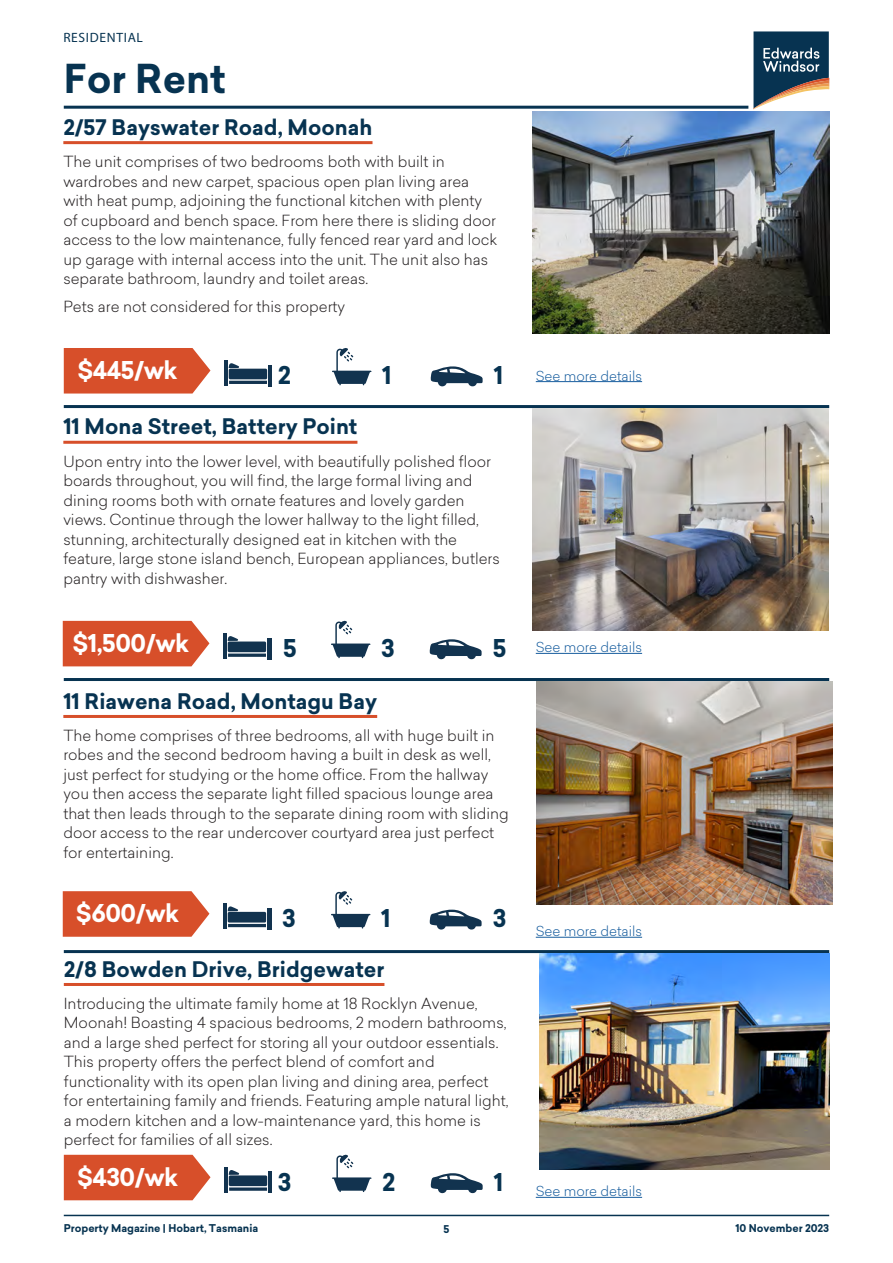
<style>
.page{position:relative;width:893px;height:1263px;background:#fff}
.page>*{position:absolute;margin:0;border:0;box-sizing:border-box;transform-origin:0 0}
.heading_1{font:700 39px "Sailec";color:#073351}
.price{font:700 24px "Sailec";letter-spacing:-.02em;color:#fff}
.feature_number{font:700 24px "Sailec";color:#073351}
.subheading_1{font:700 21px "Sailec";color:#073351}
.body_text{font:300 15px/19.5px "Sailec";color:#231f20}
.body_text-2{font:300 13.5px "Sailec";color:#175d9e}
.PROPERTY_TYPE{font:13.5px "Myriad Pro";letter-spacing:.05em;color:#073351}
.t1{font:700 10.5px "Sailec";color:#073351}
</style>
<div class="page">
<hr style="left:64px;top:1215px;width:765px;height:1px;background:#073351">
<svg style="left:753px;top:31px;width:76px;height:78px"></svg>
<hr style="left:64px;top:106px;width:684px;height:3px;background:#073351">
<svg style="left:536px;top:953px;width:4px;height:115px"></svg>
<hr style="left:63px;top:141px;width:309px;height:3px;background:#d74f2a">
<hr style="left:63px;top:441px;width:294px;height:3px;background:#d74f2a">
<hr style="left:63px;top:715px;width:314px;height:3px;background:#d74f2a">
<hr style="left:64px;top:983px;width:320px;height:3px;background:#d74f2a">
<hr style="left:64px;top:405px;width:765px;height:3px;background:#073351">
<hr style="left:64px;top:678px;width:765px;height:3px;background:#073351">
<hr style="left:64px;top:950px;width:765px;height:3px;background:#073351">
<svg style="left:332px;top:348px;width:40px;height:37px"></svg>
<svg style="left:332px;top:1154px;width:40px;height:38px"></svg>
<svg style="left:331px;top:621px;width:40px;height:37px"></svg>
<svg style="left:331px;top:891px;width:40px;height:37px"></svg>
<svg style="left:431px;top:366px;width:52px;height:21px"></svg>
<svg style="left:431px;top:1173px;width:52px;height:20px"></svg>
<svg style="left:430px;top:639px;width:52px;height:20px"></svg>
<svg style="left:430px;top:909px;width:52px;height:21px"></svg>
<hr style="left:225px;top:360px;width:3px;height:26px;background:#12334f">
<hr style="left:268px;top:365px;width:3px;height:21px;background:#12334f">
<svg style="left:229px;top:363px;width:38px;height:21px"></svg>
<hr style="left:225px;top:1167px;width:3px;height:25px;background:#12334f">
<hr style="left:268px;top:1172px;width:3px;height:21px;background:#12334f">
<svg style="left:229px;top:1170px;width:38px;height:21px"></svg>
<hr style="left:224px;top:633px;width:3px;height:26px;background:#12334f">
<hr style="left:267px;top:638px;width:4px;height:21px;background:#12334f">
<svg style="left:228px;top:636px;width:38px;height:21px"></svg>
<hr style="left:224px;top:903px;width:3px;height:26px;background:#12334f">
<hr style="left:267px;top:908px;width:4px;height:21px;background:#12334f">
<svg style="left:228px;top:906px;width:38px;height:21px"></svg>
<div style="left:64px;top:348px;width:146px;height:45px;background:#d74f2a"></div>
<div style="left:64px;top:1155px;width:147px;height:45px;background:#d74f2a"></div>
<div style="left:63px;top:621px;width:146px;height:45px;background:#d74f2a"></div>
<svg style="left:63px;top:891px;width:146px;height:46px;background:#d95a38"></svg>
<hr style="left:536px;top:653px;width:106px;height:1px;background:#175d9e">
<hr style="left:536px;top:381px;width:106px;height:1px;background:#175d9e">
<hr style="left:536px;top:937px;width:106px;height:1px;background:#175d9e">
<hr style="left:536px;top:1197px;width:106px;height:1px;background:#175d9e">
<img style="left:540px;top:953px;width:289px;height:216px">
<img style="left:533px;top:111px;width:296px;height:223px">
<img style="left:532px;top:409px;width:296px;height:222px">
<img style="left:537px;top:681px;width:295px;height:223px">
<p class="PROPERTY_TYPE" style="left:63px;top:29px;width:81px">RESIDENTIAL</p>
<p class="heading_1" style="left:64px;top:51px;width:164px">For Rent</p>
<p class="subheading_1" style="left:63px;top:112px;width:311px">2/57 Bayswater Road, Moonah</p>
<p class="body_text" style="left:63px;top:151px;width:435px">The unit comprises of two bedrooms both with built in wardrobes and new carpet, spacious open plan living area with heat pump, adjoining the functional kitchen with plenty of cupboard and bench space. From here there is sliding door access to the low maintenance, fully fenced rear yard and lock up garage with internal access into the unit. The unit also has separate bathroom, laundry and toilet areas.</p>
<p class="body_text" style="left:63px;top:296px;width:283px">Pets are not considered for this property</p>
<p class="price" style="left:78px;top:353px;width:102px">$445/wk</p>
<p class="feature_number" style="left:278px;top:358px;width:15px">2</p>
<p class="feature_number" style="left:382px;top:358px;width:11px">1</p>
<p class="feature_number" style="left:494px;top:358px;width:11px">1</p>
<p class="subheading_1" style="left:63px;top:412px;width:296px">11 Mona Street, Battery Point</p>
<p class="body_text" style="left:63px;top:451px;width:438px">Upon entry into the lower level, with beautifully polished floor boards throughout, you will find, the large formal living and dining rooms both with ornate features and lovely garden views. Continue through the lower hallway to the light filled, stunning, architecturally designed eat in kitchen with the feature, large stone island bench, European appliances, butlers pantry with dishwasher.</p>
<p class="price" style="left:72px;top:626px;width:118px">$1,500/wk</p>
<p class="feature_number" style="left:283px;top:631px;width:15px">5</p>
<p class="feature_number" style="left:381px;top:631px;width:15px">3</p>
<p class="feature_number" style="left:493px;top:631px;width:15px">5</p>
<p class="subheading_1" style="left:63px;top:686px;width:315px">11 Riawena Road, Montagu Bay</p>
<p class="body_text" style="left:63px;top:725px;width:447px">The home comprises of three bedrooms, all with huge built in robes and the second bedroom having a built in desk as well, just perfect for studying or the home office. From the hallway you then access the separate light filled spacious lounge area that then leads through to the separate dining room with sliding door access to the rear undercover courtyard area just perfect for entertaining.</p>
<p class="price" style="left:76px;top:896px;width:105px">$600/wk</p>
<p class="feature_number" style="left:282px;top:901px;width:15px">3</p>
<p class="feature_number" style="left:381px;top:901px;width:11px">1</p>
<p class="feature_number" style="left:493px;top:901px;width:15px">3</p>
<p class="subheading_1" style="left:64px;top:954px;width:322px">2/8 Bowden Drive, Bridgewater</p>
<p class="body_text" style="left:64px;top:993px;width:446px">Introducing the ultimate family home at 18 Rocklyn Avenue, Moonah! Boasting 4 spacious bedrooms, 2 modern bathrooms, and a large shed perfect for storing all your outdoor essentials.<br>This property offers the perfect blend of comfort and functionality with its open plan living and dining area, perfect for entertaining family and friends. Featuring ample natural light, a modern kitchen and a low-maintenance yard, this home is perfect for families of all sizes.</p>
<p class="price" style="left:77px;top:1160px;width:103px">$430/wk</p>
<p class="feature_number" style="left:278px;top:1165px;width:15px">3</p>
<p class="feature_number" style="left:382px;top:1165px;width:15px">2</p>
<p class="feature_number" style="left:494px;top:1165px;width:11px">1</p>
<p class="body_text-2" style="left:536px;top:366px;width:108px">See more details</p>
<p class="body_text-2" style="left:536px;top:638px;width:108px">See more details</p>
<p class="body_text-2" style="left:536px;top:922px;width:108px">See more details</p>
<p class="body_text-2" style="left:536px;top:1182px;width:108px">See more details</p>
<p class="t1" style="left:64px;top:1220px;width:196px">Property Magazine | Hobart, Tasmania</p>
<p class="t1" style="left:443px;top:1221px;width:7px">5</p>
<p class="t1" style="left:735px;top:1220px;width:95px">10 November 2023</p>
</div>
